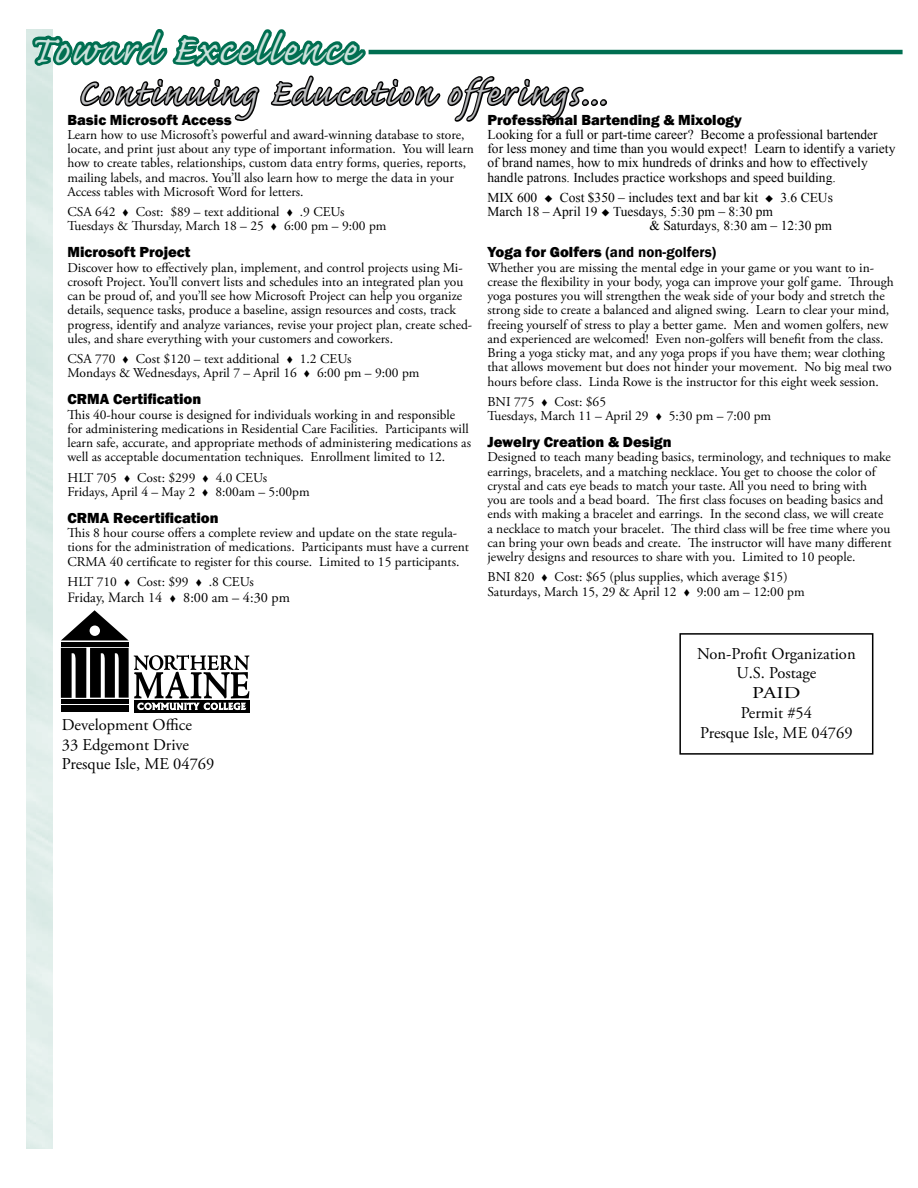
<style>
.page{position:relative;width:918px;height:1188px;background:#fff}
.page>*{position:absolute;margin:0;border:0;box-sizing:border-box;transform-origin:0 0}
.t1{font:49.5px "Caflisch Script Pro";letter-spacing:.05em;color:#cce2dc}
.t2{font:45px "Caflisch Script Pro";letter-spacing:.05em;color:#bcbdbf}
.t3{font:16.5px/19.8px "Adobe Garamond Pro";color:#000}
.t4{font:800 15px "Franklin Gothic";color:#000}
.t5{font:600 15px "Franklin Gothic";color:#000}
.t6{font:14.25px "Adobe Garamond Pro";color:#000}
.t7{font:13.5px/14.2px "Adobe Garamond Pro";color:#000}
.t8{font:13.5px/14.2px "Times New Roman";color:#000}
.s1{font-weight:800}
</style>
<div class="page">
<div style="left:134px;top:700px;width:115px;height:12px;background:#000"></div>
<svg style="left:61px;top:610px;width:67px;height:30px"></svg>
<div style="left:61px;top:705px;width:68px;height:7px;background:#000"></div>
<div style="left:61px;top:642px;width:68px;height:5px;background:#000"></div>
<div style="left:90px;top:626px;width:10px;height:10px;background:#fff;border-radius:50%"></div>
<svg style="left:61px;top:648px;width:188px;height:62px"></svg>
<div style="left:679px;top:633px;width:194px;height:122px;border:2px solid #000"></div>
<svg style="left:447px;top:76px;width:138px;height:46px"></svg>
<div style="left:582px;top:99px;width:7px;height:7px;border:3px solid #000;border-radius:2px"></div>
<div style="left:591px;top:99px;width:7px;height:7px;border:3px solid #000;border-radius:2px"></div>
<div style="left:600px;top:99px;width:7px;height:7px;border:3px solid #000;border-radius:2px"></div>
<hr style="left:369px;top:50px;width:534px;height:4px;background:#006f51">
<svg style="left:30px;top:29px;width:409px;height:94px"></svg>
<h1 class="t1" style="left:28px;top:24px;width:330px">Toward Excellence</h1>
<h2 class="t2" style="left:78px;top:70px;width:530px">Continuing Education offerings...</h2>
<p class="t4" style="left:68px;top:110px;width:166px">Basic Microsoft Access</p>
<p class="t7" style="left:68px;top:128px;width:408px">Learn how to use Microsoft’s powerful and award-winning database to store, locate, and print just about any type of important information. You will learn how to create tables, relationships, custom data entry forms, queries, reports, mailing labels, and macros. You’ll also learn how to merge the data in your Access tables with Microsoft Word for letters.</p>
<p class="t7" style="left:68px;top:205px;width:321px">CSA 642 ▼ Cost: $89 – text additional ▼ .9 CEUs<br>Tuesdays &amp; Thursday, March 18 – 25 ▼ 6:00 pm – 9:00 pm</p>
<p class="t4" style="left:68px;top:243px;width:124px">Microsoft Project</p>
<p class="t7" style="left:67px;top:261px;width:406px">Discover how to effectively plan, implement, and control projects using Mi&shy;crosoft Project. You’ll convert lists and schedules into an integrated plan you can be proud of, and you’ll see how Microsoft Project can help you organize details, sequence tasks, produce a baseline, assign resources and costs, track progress, identify and analyze variances, revise your project plan, create sched&shy;ules, and share everything with your customers and coworkers.</p>
<p class="t7" style="left:67px;top:352px;width:354px">CSA 770 ▼ Cost $120 – text additional ▼ 1.2 CEUs<br>Mondays &amp; Wednesdays, April 7 – April 16 ▼ 6:00 pm – 9:00 pm</p>
<p class="t4" style="left:68px;top:390px;width:135px">CRMA Certification</p>
<p class="t7" style="left:68px;top:408px;width:405px">This 40-hour course is designed for individuals working in and responsible for administering medications in Residential Care Facilities. Participants will learn safe, accurate, and appropriate methods of administering medications as well as acceptable documentation techniques. Enrollment limited to 12.</p>
<p class="t7" style="left:68px;top:471px;width:244px">HLT 705 ▼ Cost: $299 ▼ 4.0 CEUs<br>Fridays, April 4 – May 2 ▼ 8:00am – 5:00pm</p>
<p class="t4" style="left:68px;top:508px;width:153px">CRMA Recertification</p>
<p class="t7" style="left:67px;top:526px;width:403px">This 8 hour course offers a complete review and update on the state regula&shy;tions for the administration of medications. Participants must have a current<br>CRMA 40 certificate to register for this course. Limited to 15 participants.</p>
<p class="t7" style="left:67px;top:575px;width:188px">HLT 710 ▼ Cost: $99 ▼ .8 CEUs</p>
<p class="t6" style="left:68px;top:589px;width:224px">Friday, March 14 ▼ 8:00 am – 4:30 pm</p>
<p class="t4" style="left:488px;top:110px;width:256px">Professional Bartending &amp; Mixology</p>
<p class="t8" style="left:488px;top:127px;width:409px">Looking for a full or part-time career? Become a professional bartender for less money and time than you would expect! Learn to identify a variety of brand names, how to mix hundreds of drinks and how to effectively handle patrons. Includes practice workshops and speed building.</p>
<p class="t8" style="left:488px;top:190px;width:347px">MIX 600 ◆ Cost $350 – includes text and bar kit ◆ 3.6 CEUs</p>
<p class="t8" style="left:488px;top:204px;width:287px">March 18 – April 19 ◆ Tuesdays, 5:30 pm – 8:30 pm</p>
<p class="t8" style="left:650px;top:218px;width:184px">&amp; Saturdays, 8:30 am – 12:30 pm</p>
<p class="t5" style="left:488px;top:243px;width:230px"><span class="s1">Yoga for Golfers</span> (and non-golfers)</p>
<p class="t7" style="left:487px;top:261px;width:408px">Whether you are missing the mental edge in your game or you want to in&shy;crease the flexibility in your body, yoga can improve your golf game. Through yoga postures you will strengthen the weak side of your body and stretch the strong side to create a balanced and aligned swing. Learn to clear your mind, freeing yourself of stress to play a better game. Men and women golfers, new and experienced are welcomed! Even non-golfers will benefit from the class.<br>Bring a yoga sticky mat, and any yoga props if you have them; wear clothing that allows movement but does not hinder your movement. No big meal two hours before class. Linda Rowe is the instructor for this eight week session.</p>
<p class="t7" style="left:487px;top:395px;width:285px">BNI 775 ▼ Cost: $65<br>Tuesdays, March 11 – April 29 ▼ 5:30 pm – 7:00 pm</p>
<p class="t4" style="left:488px;top:432px;width:186px">Jewelry Creation &amp; Design</p>
<p class="t7" style="left:488px;top:450px;width:406px">Designed to teach many beading basics, terminology, and techniques to make earrings, bracelets, and a matching necklace. You get to choose the color of crystal and cats eye beads to match your taste. All you need to bring with<br>you are tools and a bead board. The first class focuses on beading basics and ends with making a bracelet and earrings. In the second class, we will create a necklace to match your bracelet. The third class will be free time where you can bring your own beads and create. The instructor will have many different jewelry designs and resources to share with you. Limited to 10 people.</p>
<p class="t7" style="left:487px;top:570px;width:319px">BNI 820 ▼ Cost: $65 (plus supplies, which average $15)<br>Saturdays, March 15, 29 &amp; April 12 ▼ 9:00 am – 12:00 pm</p>
<p class="t3" style="left:62px;top:716px;width:154px">Development Office<br>33 Edgemont Drive<br>Presque Isle, ME 04769</p>
<p class="t3" style="left:697px;top:644px;width:160px;text-align:center">Non-Profit Organization<br>U.S. Postage<br>PAID<br>Permit #54<br>Presque Isle, ME 04769</p>
</div>
